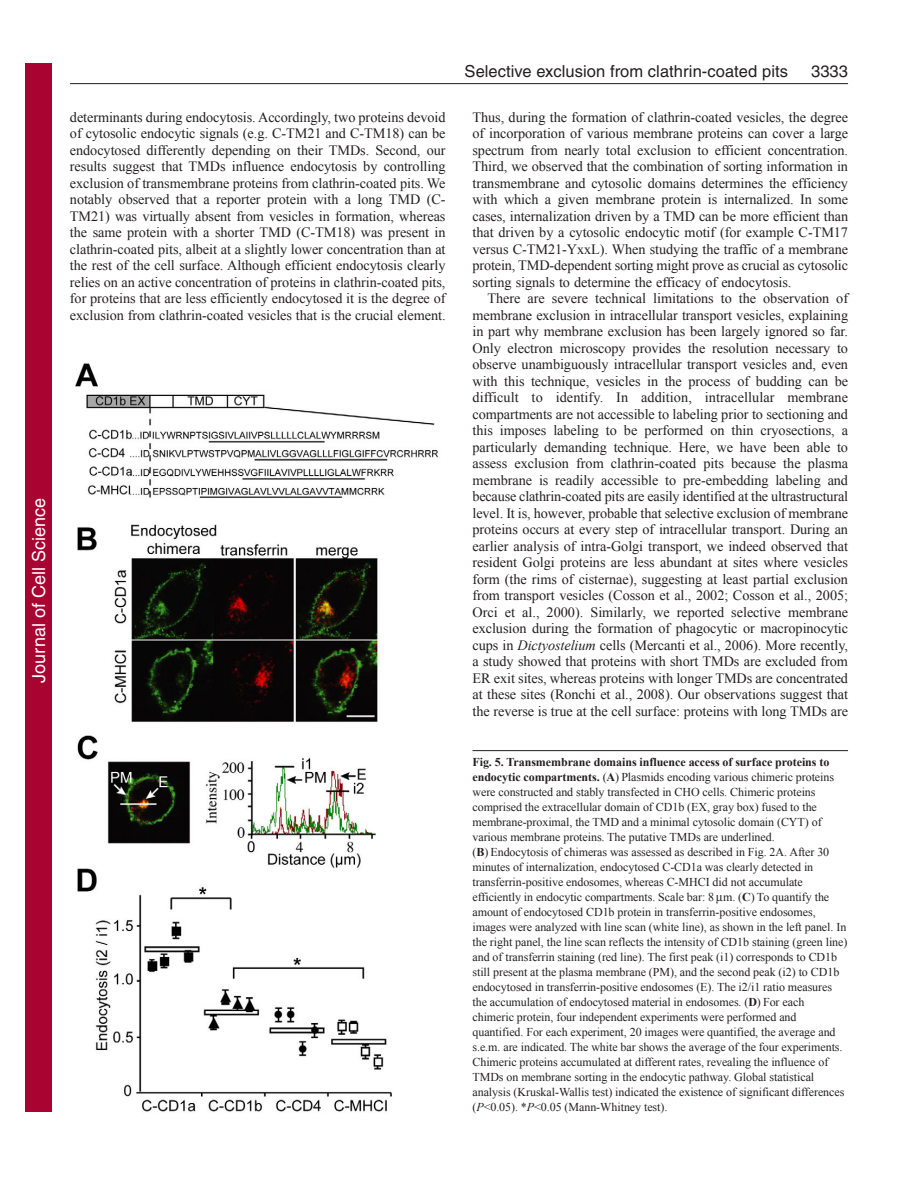
<style>
.page{position:relative;width:918px;height:1188px;background:#fff}
.page>*{position:absolute;margin:0;border:0;box-sizing:border-box;transform-origin:0 0}
.t1{font:18px "Helvetica";color:#fff}
.t2{font:16.5px "Helvetica";letter-spacing:.005em;color:#231f20}
.t3{font:14.25px/16.5px "Times New Roman";letter-spacing:-.005em;color:#231f20;text-align:justify}
.t4{font:12px/15px "Times New Roman";letter-spacing:-.005em;color:#231f20}
.s1{font-style:italic}
.s2{font-weight:700}
</style>
<div class="page">
<hr style="left:70px;top:83px;width:778px;height:1px;background:#231f20">
<img style="left:75px;top:363px;width:363px;height:749px">
<hr style="left:472px;top:750px;width:376px;height:1px;background:#231f20">
<div style="left:26px;top:64px;width:26px;height:1048px;background:#a90332"></div>
<p class="t1" style="left:28px;top:683px;width:186px;rotate:-90deg">Journal of Cell Science</p>
<p class="t2" style="left:465px;top:65px;width:325px">Selective exclusion from clathrin-coated pits</p>
<p class="t2" style="left:811px;top:65px;width:38px">3333</p>
<p class="t3" style="left:70px;top:108px;width:377px">determinants during endocytosis. Accordingly, two proteins devoid of cytosolic endocytic signals (e.g. C-TM21 and C-TM18) can be endocytosed differently depending on their TMDs. Second, our results suggest that TMDs influence endocytosis by controlling exclusion of transmembrane proteins from clathrin-coated pits. We notably observed that a reporter protein with a long TMD (C-TM21) was virtually absent from vesicles in formation, whereas the same protein with a shorter TMD (C-TM18) was present in clathrin-coated pits, albeit at a slightly lower concentration than at the rest of the cell surface. Although efficient endocytosis clearly relies on an active concentration of proteins in clathrin-coated pits, for proteins that are less efficiently endocytosed it is the degree of exclusion from clathrin-coated vesicles that is the crucial element.</p>
<p class="t3" style="left:473px;top:108px;width:377px">Thus, during the formation of clathrin-coated vesicles, the degree of incorporation of various membrane proteins can cover a large spectrum from nearly total exclusion to efficient concentration.<br>Third, we observed that the combination of sorting information in transmembrane and cytosolic domains determines the efficiency with which a given membrane protein is internalized. In some cases, internalization driven by a TMD can be more efficient than that driven by a cytosolic endocytic motif (for example C-TM17 versus C-TM21-YxxL). When studying the traffic of a membrane protein, TMD-dependent sorting might prove as crucial as cytosolic sorting signals to determine the efficacy of endocytosis.</p>
<p class="t3" style="left:473px;top:290px;width:377px;text-indent:15px">There are severe technical limitations to the observation of membrane exclusion in intracellular transport vesicles, explaining in part why membrane exclusion has been largely ignored so far.<br>Only electron microscopy provides the resolution necessary to observe unambiguously intracellular transport vesicles and, even with this technique, vesicles in the process of budding can be difficult to identify. In addition, intracellular membrane compartments are not accessible to labeling prior to sectioning and this imposes labeling to be performed on thin cryosections, a particularly demanding technique. Here, we have been able to assess exclusion from clathrin-coated pits because the plasma membrane is readily accessible to pre-embedding labeling and because clathrin-coated pits are easily identified at the ultrastructural level. It is, however, probable that selective exclusion of membrane proteins occurs at every step of intracellular transport. During an earlier analysis of intra-Golgi transport, we indeed observed that resident Golgi proteins are less abundant at sites where vesicles form (the rims of cisternae), suggesting at least partial exclusion from transport vesicles (Cosson et al., 2002; Cosson et al., 2005; Orci et al., 2000). Similarly, we reported selective membrane exclusion during the formation of phagocytic or macropinocytic cups in <span class="s1">Dictyostelium</span> cells (Mercanti et al., 2006). More recently, a study showed that proteins with short TMDs are excluded from ER exit sites, whereas proteins with longer TMDs are concentrated at these sites (Ronchi et al., 2008). Our observations suggest that the reverse is true at the cell surface: proteins with long TMDs are</p>
<p class="t4" style="left:472px;top:754px;width:377px"><span class="s2">Fig. 5. Transmembrane domains influence access of surface proteins to endocytic compartments.</span> (<span class="s2">A</span>) Plasmids encoding various chimeric proteins were constructed and stably transfected in CHO cells. Chimeric proteins comprised the extracellular domain of CD1b (EX, gray box) fused to the membrane-proximal, the TMD and a minimal cytosolic domain (CYT) of various membrane proteins. The putative TMDs are underlined.<br>(<span class="s2">B</span>) Endocytosis of chimeras was assessed as described in Fig. 2A. After 30 minutes of internalization, endocytosed C-CD1a was clearly detected in transferrin-positive endosomes, whereas C-MHCI did not accumulate efficiently in endocytic compartments. Scale bar: 8 m. (<span class="s2">C</span>) To quantify the amount of endocytosed CD1b protein in transferrin-positive endosomes, images were analyzed with line scan (white line), as shown in the left panel. In the right panel, the line scan reflects the intensity of CD1b staining (green line) and of transferrin staining (red line). The first peak (i1) corresponds to CD1b still present at the plasma membrane (PM), and the second peak (i2) to CD1b endocytosed in transferrin-positive endosomes (E). The i2/i1 ratio measures the accumulation of endocytosed material in endosomes. (<span class="s2">D</span>) For each chimeric protein, four independent experiments were performed and quantified. For each experiment, 20 images were quantified, the average and s.e.m. are indicated. The white bar shows the average of the four experiments.<br>Chimeric proteins accumulated at different rates, revealing the influence of TMDs on membrane sorting in the endocytic pathway. Global statistical analysis (Kruskal-Wallis test) indicated the existence of significant differences (<span class="s1">P</span>&lt;0.05). *<span class="s1">P</span>&lt;0.05 (Mann-Whitney test).</p>
</div>
